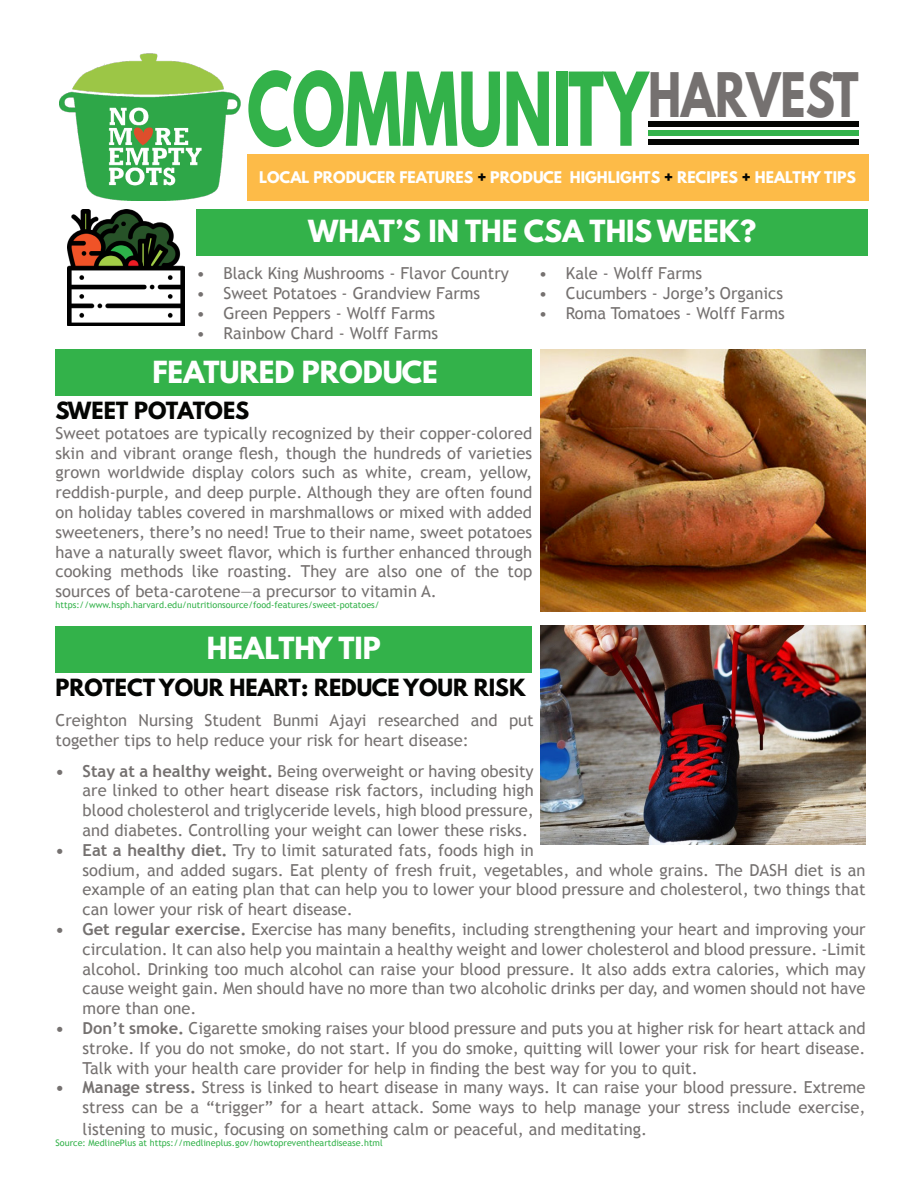
<style>
.page{position:relative;width:918px;height:1188px;background:#fff}
.page>*{position:absolute;margin:0;border:0;box-sizing:border-box;transform-origin:0 0}
.t1{font:700 90px "League Spartan";color:#33b24a;scale:.67 1}
.t2{font:700 54.3px "League Spartan";color:#757170;scale:.8 1}
.t3{font:700 27px "League Spartan";color:#fff}
.t4{font:700 21px "League Spartan";color:#040503}
.t5{font:16.5px/19.8px "Trebuchet MS";color:#757170;text-align:justify}
.t6{font:700 14.25px "League Spartan";color:#fff}
.t7{font:9px "Trebuchet MS";color:#33b24a}
.s1{color:#040503}
.s2{font-weight:700}
</style>
<div class="page">
<div style="left:247px;top:154px;width:621px;height:47px;background:#fdbb48"></div>
<img style="left:60px;top:54px;width:180px;height:147px">
<div style="left:648px;top:121px;width:211px;height:6px;background:#040503"></div>
<div style="left:648px;top:130px;width:211px;height:6px;background:#33b24a"></div>
<div style="left:648px;top:139px;width:211px;height:6px;background:#040503"></div>
<img style="left:67px;top:209px;width:117px;height:117px">
<div style="left:196px;top:209px;width:672px;height:47px;background:#33b24a"></div>
<img style="left:541px;top:626px;width:325px;height:219px">
<div style="left:56px;top:349px;width:476px;height:47px;background:#33b24a"></div>
<div style="left:56px;top:626px;width:476px;height:46px;background:#33b24a"></div>
<img style="left:541px;top:349px;width:325px;height:262px">
<p class="t1" style="left:247px;top:39px;width:600px">COMMUNITY</p>
<p class="t6" style="left:259px;top:166px;width:598px">LOCAL PRODUCER FEATURES <span class="s1">+</span> PRODUCE HIGHLIGHTS <span class="s1">+</span> RECIPES <span class="s1">+</span> HEALTHY TIPS</p>
<p class="t2" style="left:648px;top:52px;width:265px">HARVEST</p>
<p class="t3" style="left:308px;top:210px;width:450px">WHAT’S IN THE CSA THIS WEEK?</p>
<p class="t5" style="left:196px;top:264px;width:314px">• Black King Mushrooms - Flavor Country</p>
<p class="t5" style="left:196px;top:284px;width:285px">• Sweet Potatoes - Grandview Farms</p>
<p class="t5" style="left:196px;top:304px;width:240px">• Green Peppers - Wolff Farms</p>
<p class="t5" style="left:196px;top:323px;width:243px">• Rainbow Chard - Wolff Farms</p>
<p class="t3" style="left:152px;top:350px;width:287px">FEATURED PRODUCE</p>
<p class="t4" style="left:56px;top:394px;width:195px">SWEET POTATOES</p>
<p class="t5" style="left:56px;top:423px;width:478px">Sweet potatoes are typically recognized by their copper-colored skin and vibrant orange flesh, though the hundreds of varieties grown worldwide display colors such as white, cream, yellow, reddish-purple, and deep purple. Although they are often found on holiday tables covered in marshmallows or mixed with added sweeteners, there’s no need! True to their name, sweet potatoes have a naturally sweet flavor, which is further enhanced through cooking methods like roasting. They are also one of the top sources of beta-carotene—a precursor to vitamin A.</p>
<p class="t7" style="left:56px;top:599px;width:325px">https://www.hsph.harvard.edu/nutritionsource/food-features/sweet-potatoes/</p>
<p class="t5" style="left:539px;top:264px;width:165px">• Kale - Wolff Farms</p>
<p class="t5" style="left:539px;top:284px;width:246px">• Cucumbers - Jorge’s Organics</p>
<p class="t5" style="left:539px;top:304px;width:247px">• Roma Tomatoes - Wolff Farms</p>
<p class="t3" style="left:207px;top:627px;width:175px">HEALTHY TIP</p>
<p class="t4" style="left:56px;top:671px;width:471px">PROTECT YOUR HEART: REDUCE YOUR RISK</p>
<p class="t5" style="left:56px;top:711px;width:480px">Creighton Nursing Student Bunmi Ajayi researched and put together tips to help reduce your risk for heart disease:</p>
<p class="t5" style="left:83px;top:761px;width:453px;text-indent:-27px"><span class="s2">• Stay at a healthy weight.</span> Being overweight or having obesity are linked to other heart disease risk factors, including high blood cholesterol and triglyceride levels, high blood pressure, and diabetes. Controlling your weight can lower these risks.</p>
<p class="t5" style="left:83px;top:840px;width:784px;text-align:left;text-indent:-27px"><span class="s2">• Eat a healthy diet.</span> Try to limit saturated fats, foods high in<br>sodium, and added sugars. Eat plenty of fresh fruit, vegetables, and whole grains. The DASH diet is an example of an eating plan that can help you to lower your blood pressure and cholesterol, two things that can lower your risk of heart disease.</p>
<p class="t5" style="left:83px;top:920px;width:784px;text-indent:-27px"><span class="s2">• Get regular exercise.</span> Exercise has many benefits, including strengthening your heart and improving your circulation. It can also help you maintain a healthy weight and lower cholesterol and blood pressure. -Limit alcohol. Drinking too much alcohol can raise your blood pressure. It also adds extra calories, which may cause weight gain. Men should have no more than two alcoholic drinks per day, and women should not have more than one.</p>
<p class="t5" style="left:83px;top:1019px;width:784px;text-indent:-27px"><span class="s2">• Don’t smoke.</span> Cigarette smoking raises your blood pressure and puts you at higher risk for heart attack and stroke. If you do not smoke, do not start. If you do smoke, quitting will lower your risk for heart disease.<br>Talk with your health care provider for help in finding the best way for you to quit.</p>
<p class="t5" style="left:56px;top:1078px;width:811px;text-align:right"><span class="s2">• Manage stress.</span> Stress is linked to heart disease in many ways. It can raise your blood pressure. Extreme stress can be a “trigger” for a heart attack. Some ways to help manage your stress include exercise,</p>
<p class="t5" style="left:83px;top:1119px;width:566px">listening to music, focusing on something calm or peaceful, and meditating.</p>
<p class="t7" style="left:56px;top:1137px;width:329px">Source: MedlinePlus at https://medlineplus.gov/howtopreventheartdisease.html</p>
</div>
